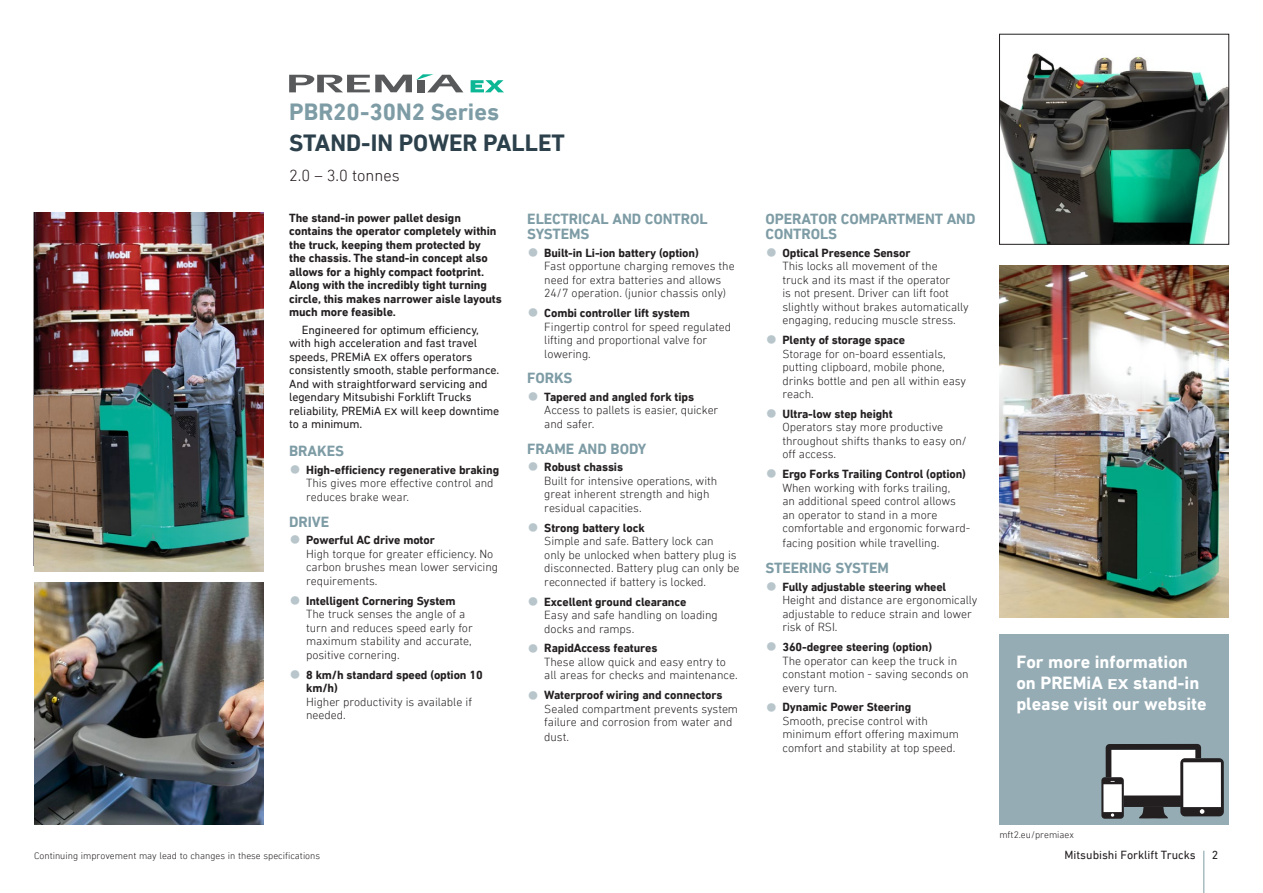
<style>
.page{position:relative;width:1263px;height:893px;background:#fff}
.page>*{position:absolute;margin:0;border:0;box-sizing:border-box;transform-origin:0 0}
.Inside_FormFactor_No{font:700 24px "DIN Next LT Pro";color:#2c414c}
.Inside_Series_Name_N{font:700 24px "DIN Next LT Pro";color:#7e9ca5}
.Boxout-Header{font:700 18px/21px "DIN Next LT Pro";color:#fff}
.Inside_Capacity_Norm{font:300 16.5px "DIN Next LT Pro";color:#23191c}
.TOP_FEATURES_Section{font:700 15px/15px "DIN Next LT Pro";letter-spacing:-.005em;color:#7e9ca5}
.t1{font:300 12px/13.5px "DIN Next LT Pro";letter-spacing:-.005em;color:#231f20}
.FAB_Body_regular_N{font:12px/13.5px "DIN Next LT Pro";letter-spacing:-.01em;color:#231f20}
.FAB_Body_LEAD_-_N{font:700 12px/13.5px "DIN Next LT Pro";letter-spacing:-.01em;color:#231f20}
.BODY_Smallprint_Norm{font:300 9.75px "DIN Next LT Pro";color:#231f20}
.s1{font-size:9.6px}
.s2{font-family:"Helvetica Neue LT Pro";font-stretch:condensed;font-size:24px;color:#b8c6cc}
.s3{font-weight:700}
.s4{font-size:14.4px}
</style>
<div class="page">
<div style="left:999px;top:634px;width:230px;height:191px;background:#95acb4"></div>
<div style="left:1111px;top:750px;width:84px;height:46px;background:#fff"></div>
<svg style="left:1139px;top:807px;width:29px;height:12px"></svg>
<div style="left:1101px;top:777px;width:23px;height:42px;background:#231f20;border-radius:3px"></div>
<svg style="left:1111px;top:813px;width:3px;height:4px"></svg>
<div style="left:1103px;top:784px;width:19px;height:28px;background:#fff"></div>
<div style="left:1180px;top:758px;width:44px;height:58px;background:#231f20;border-radius:5px"></div>
<svg style="left:1200px;top:809px;width:4px;height:5px"></svg>
<div style="left:1183px;top:762px;width:38px;height:45px;background:#fff"></div>
<svg style="left:1106px;top:744px;width:95px;height:38px"></svg>
<div style="left:1124px;top:795px;width:57px;height:12px;background:#231f20"></div>
<svg style="left:289px;top:74px;width:174px;height:18px"></svg>
<svg style="left:471px;top:80px;width:33px;height:12px"></svg>
<img style="left:34px;top:583px;width:230px;height:242px">
<img style="left:1001px;top:53px;width:226px;height:189px">
<div style="left:999px;top:34px;width:230px;height:210px;border:1px solid #231f20"></div>
<img style="left:999px;top:265px;width:230px;height:353px">
<img style="left:34px;top:213px;width:230px;height:359px">
<hr style="left:1203px;top:851px;width:1px;height:42px;background:#7e9ca5">
<p class="Inside_Series_Name_N" style="left:289px;top:98px;width:211px">PBR20-30N2 Series</p>
<p class="Inside_FormFactor_No" style="left:289px;top:129px;width:277px">STAND-IN POWER PALLET</p>
<p class="Inside_Capacity_Norm" style="left:289px;top:165px;width:112px">2.0 – 3.0 tonnes</p>
<p class="FAB_Body_LEAD_-_N" style="left:289px;top:211px;width:214px">The stand-in power pallet design contains the operator completely within the truck, keeping them protected by<br>the chassis. The stand-in concept also allows for a highly compact footprint.<br>Along with the incredibly tight turning circle, this makes narrower aisle layouts much more feasible.</p>
<p class="FAB_Body_regular_N" style="left:289px;top:323px;width:212px;text-indent:13px">Engineered for optimum efficiency, with high acceleration and fast travel speeds, PREMiA <span class="s1">EX</span> offers operators consistently smooth, stable performance.<br>And with straightforward servicing and legendary Mitsubishi Forklift Trucks reliability, PREMiA <span class="s1">EX</span> will keep downtime to a minimum.</p>
<p class="TOP_FEATURES_Section" style="left:289px;top:443px;width:56px">BRAKES</p>
<p class="t1" style="left:306px;top:463px;width:194px;text-indent:-17px"><span class="s2">•</span> <span class="s3">High-efficiency regenerative braking<br></span>This gives more effective control and reduces brake wear.</p>
<p class="TOP_FEATURES_Section" style="left:289px;top:514px;width:42px">DRIVE</p>
<p class="t1" style="left:306px;top:533px;width:193px;text-indent:-17px"><span class="s2">•</span> <span class="s3">Powerful AC drive motor<br></span>High torque for greater efficiency. No carbon brushes mean lower servicing requirements.</p>
<p class="t1" style="left:306px;top:594px;width:168px;text-indent:-17px"><span class="s2">•</span> <span class="s3">Intelligent Cornering System<br></span>The truck senses the angle of a turn and reduces speed early for maximum stability and accurate, positive cornering.</p>
<p class="t1" style="left:306px;top:668px;width:178px;text-indent:-17px"><span class="s2">•</span> <span class="s3">8 km/h standard speed (option 10 km/h)<br></span>Higher productivity is available if needed.</p>
<p class="TOP_FEATURES_Section" style="left:527px;top:211px;width:182px">ELECTRICAL AND CONTROL<br>SYSTEMS</p>
<p class="t1" style="left:544px;top:246px;width:192px;text-indent:-17px"><span class="s2">•</span> <span class="s3">Built-in Li-ion battery (option)<br></span>Fast opportune charging removes the need for extra batteries and allows 24/7 operation. (junior chassis only)</p>
<p class="t1" style="left:544px;top:306px;width:188px;text-indent:-17px"><span class="s2">•</span> <span class="s3">Combi controller lift system<br></span>Fingertip control for speed regulated lifting and proportional valve for lowering.</p>
<p class="TOP_FEATURES_Section" style="left:527px;top:370px;width:47px">FORKS</p>
<p class="t1" style="left:544px;top:390px;width:176px;text-indent:-17px"><span class="s2">•</span> <span class="s3">Tapered and angled fork tips<br></span>Access to pallets is easier, quicker and safer.</p>
<p class="TOP_FEATURES_Section" style="left:527px;top:441px;width:121px">FRAME AND BODY</p>
<p class="t1" style="left:544px;top:460px;width:174px;text-indent:-17px"><span class="s2">•</span> <span class="s3">Robust chassis<br></span>Built for intensive operations, with great inherent strength and high residual capacities.</p>
<p class="t1" style="left:544px;top:521px;width:197px;text-indent:-17px"><span class="s2">•</span> <span class="s3">Strong battery lock<br></span>Simple and safe. Battery lock can<br>only be unlocked when battery plug is disconnected. Battery plug can only be reconnected if battery is locked.</p>
<p class="t1" style="left:544px;top:595px;width:175px;text-indent:-17px"><span class="s2">•</span> <span class="s3">Excellent ground clearance<br></span>Easy and safe handling on loading docks and ramps.</p>
<p class="t1" style="left:544px;top:641px;width:195px;text-indent:-17px"><span class="s2">•</span> <span class="s3">RapidAccess features<br></span>These allow quick and easy entry to all areas for checks and maintenance.</p>
<p class="t1" style="left:544px;top:688px;width:195px;text-indent:-17px"><span class="s2">•</span> <span class="s3">Waterproof wiring and connectors<br></span>Sealed compartment prevents system failure and corrosion from water and</p>
<p class="t1" style="left:544px;top:730px;width:26px">dust.</p>
<p class="TOP_FEATURES_Section" style="left:765px;top:211px;width:211px">OPERATOR COMPARTMENT AND<br>CONTROLS</p>
<p class="t1" style="left:782px;top:246px;width:188px;text-indent:-17px"><span class="s2">•</span> <span class="s3">Optical Presence Sensor<br></span>This locks all movement of the<br>truck and its mast if the operator<br>is not present. Driver can lift foot slightly without brakes automatically engaging, reducing muscle stress.</p>
<p class="t1" style="left:782px;top:333px;width:185px;text-indent:-17px"><span class="s2">•</span> <span class="s3">Plenty of storage space<br></span>Storage for on-board essentials, putting clipboard, mobile phone, drinks bottle and pen all within easy reach.</p>
<p class="t1" style="left:782px;top:407px;width:186px;text-indent:-17px"><span class="s2">•</span> <span class="s3">Ultra-low step height<br></span>Operators stay more productive throughout shifts thanks to easy on/ off access.</p>
<p class="t1" style="left:782px;top:467px;width:189px;text-indent:-17px"><span class="s2">•</span> <span class="s3">Ergo Forks Trailing Control (option)<br></span>When working with forks trailing,<br>an additional speed control allows an operator to stand in a more comfortable and ergonomic forward-</p>
<p class="t1" style="left:782px;top:536px;width:159px">facing position while travelling.</p>
<p class="TOP_FEATURES_Section" style="left:765px;top:560px;width:125px">STEERING SYSTEM</p>
<p class="t1" style="left:782px;top:580px;width:197px;text-indent:-17px"><span class="s2">•</span> <span class="s3">Fully adjustable steering wheel<br></span>Height and distance are ergonomically adjustable to reduce strain and lower risk of RSI.</p>
<p class="t1" style="left:782px;top:640px;width:188px;text-indent:-17px"><span class="s2">•</span> <span class="s3">360-degree steering (option)<br></span>The operator can keep the truck in constant motion - saving seconds on every turn.</p>
<p class="t1" style="left:782px;top:700px;width:178px;text-indent:-17px"><span class="s2">•</span> <span class="s3">Dynamic Power Steering<br></span>Smooth, precise control with minimum effort offering maximum comfort and stability at top speed.</p>
<p class="Boxout-Header" style="left:1016px;top:652px;width:192px">For more information on PREMiA <span class="s4">EX</span> stand-in please visit our website</p>
<p class="BODY_Smallprint_Norm" style="left:34px;top:850px;width:288px">Continuing improvement may lead to changes in these specifications</p>
<p class="BODY_Smallprint_Norm" style="left:999px;top:829px;width:76px">mft2.eu/premiaex</p>
<p class="FAB_Body_regular_N" style="left:1064px;top:848px;width:133px">Mitsubishi Forklift Trucks</p>
<p class="FAB_Body_regular_N" style="left:1212px;top:848px;width:8px">2</p>
</div>
